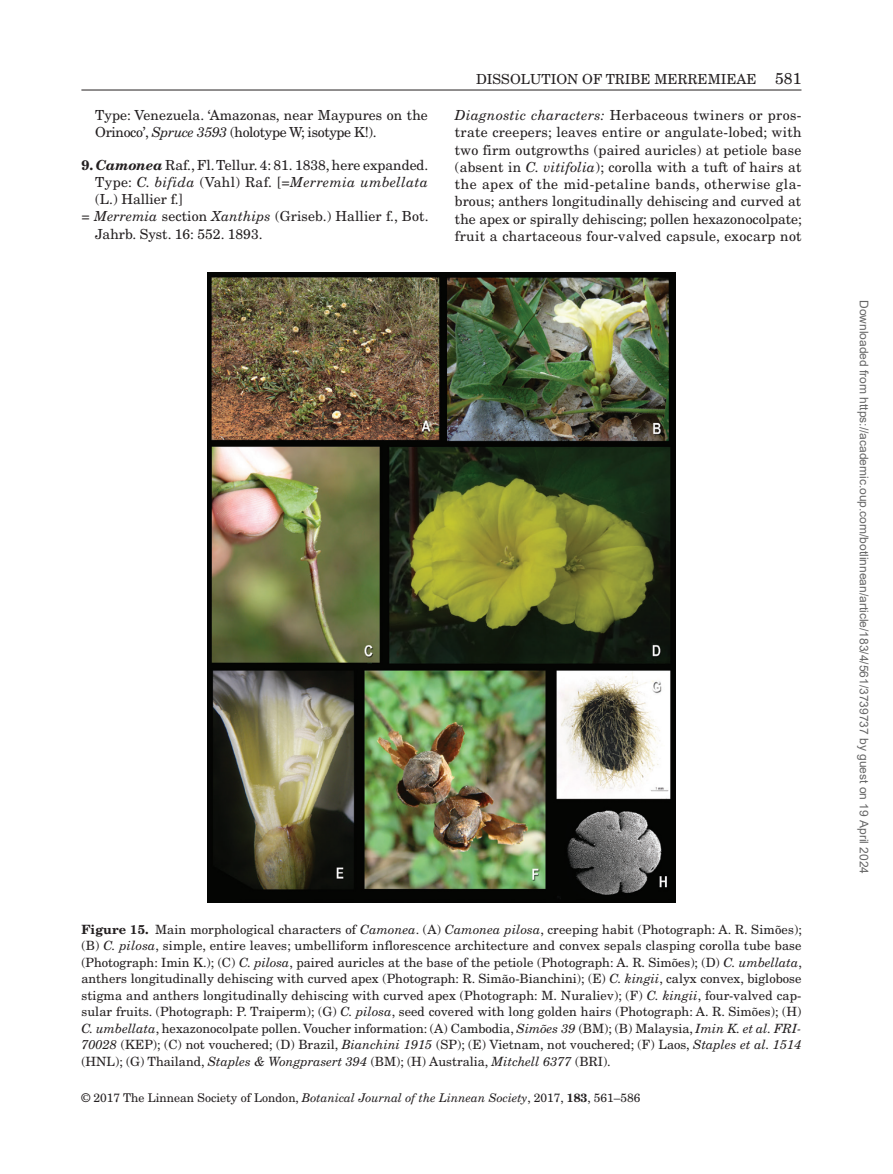
<style>
.page{position:relative;width:893px;height:1174px;background:#fff}
.page>*{position:absolute;margin:0;border:0;box-sizing:border-box;transform-origin:0 0}
.t1{font:13.8px/17.2px "New Century Schlbk";color:#231f20}
.t2{font:italic 13.8px "New Century Schlbk";letter-spacing:.025em;color:#231f20}
.t3{font:12.75px/16.5px "New Century Schlbk";color:#231f20;text-align:justify}
.t4{font:12px "Arial";color:#666}
.t5{font:12px "New Century Schlbk";color:#231f20}
.s1{font-style:italic}
.s2{font-weight:700}
.s3{font-weight:700;font-style:italic}
.s4{font-style:normal}
.s5{font-size:15.75px}
</style>
<div class="page">
<hr style="left:81px;top:90px;width:720px;height:1px;background:#231f20">
<img style="left:207px;top:273px;width:468px;height:629px">
<p class="t1" style="left:95px;top:107px;width:334px">Type: Venezuela. ‘Amazonas, near Maypures on the<br>Orinoco’, <span class="s1">Spruce 3593</span> (holotype W; isotype K!).</p>
<p class="t1" style="left:81px;top:156px;width:349px"><span class="s2">9.</span> <span class="s3">Camonea</span> Raf., Fl. Tellur. 4: 81. 1838, here expanded.</p>
<p class="t2" style="left:95px;top:174px;width:334px"><span class="s4">Type:</span> C. bifida <span class="s4">(Vahl) Raf. [=</span>Merremia umbellata</p>
<p class="t1" style="left:95px;top:191px;width:90px">(L.) Hallier f.]</p>
<p class="t1" style="left:81px;top:208px;width:349px">= <span class="s1">Merremia</span> section <span class="s1">Xanthips</span> (Griseb.) Hallier f., Bot.</p>
<p class="t1" style="left:95px;top:225px;width:169px">Jahrb. Syst. 16: 552. 1893.</p>
<p class="t1" style="left:476px;top:70px;width:327px">DISSOLUTION OF TRIBE MERREMIEAE <span class="s5">581</span></p>
<p class="t1" style="left:455px;top:107px;width:349px;text-align:justify"><span class="s1">Diagnostic characters:</span> Herbaceous twiners or pros&shy;trate creepers; leaves entire or angulate-lobed; with two firm outgrowths (paired auricles) at petiole base (absent in <span class="s1">C. vitifolia</span>); corolla with a tuft of hairs at the apex of the mid-petaline bands, otherwise gla&shy;brous; anthers longitudinally dehiscing and curved at the apex or spirally dehiscing; pollen hexazonocolpate; fruit a chartaceous four-valved capsule, exocarp not</p>
<p class="t3" style="left:81px;top:921px;width:722px"><span class="s2">Figure 15.</span> Main morphological characters of <span class="s1">Camonea</span>. (A) <span class="s1">Camonea pilosa</span>, creeping habit (Photograph: A. R. Simões); (B) <span class="s1">C. pilosa</span>, simple, entire leaves; umbelliform inflorescence architecture and convex sepals clasping corolla tube base (Photograph: Imin K.); (C) <span class="s1">C. pilosa</span>, paired auricles at the base of the petiole (Photograph: A. R. Simões); (D) <span class="s1">C. umbellata</span>, anthers longitudinally dehiscing with curved apex (Photograph: R. Simão-Bianchini); (E) <span class="s1">C. kingii</span>, calyx convex, biglobose stigma and anthers longitudinally dehiscing with curved apex (Photograph: M. Nuraliev); (F) <span class="s1">C. kingii</span>, four-valved cap&shy;sular fruits. (Photograph: P. Traiperm); (G) <span class="s1">C. pilosa</span>, seed covered with long golden hairs (Photograph: A. R. Simões); (H)<br><span class="s1">C. umbellata</span>, hexazonocolpate pollen. Voucher information: (A) Cambodia, <span class="s1">Simões 39</span> (BM); (B) Malaysia, <span class="s1">Imin K. et al. FRI-70028</span> (KEP); (C) not vouchered; (D) Brazil, <span class="s1">Bianchini 1915</span> (SP); (E) Vietnam, not vouchered; (F) Laos, <span class="s1">Staples et al. 1514 </span>(HNL); (G) Thailand, <span class="s1">Staples &amp; Wongprasert 394</span> (BM); (H) Australia, <span class="s1">Mitchell 6377</span> (BRI).</p>
<p class="t5" style="left:81px;top:1090px;width:560px">© 2017 The Linnean Society of London, <span class="s1">Botanical Journal of the Linnean Society</span>, 2017, <span class="s2">183</span>, 561–586</p>
<p class="t4" style="left:868px;top:300px;width:575px;rotate:90deg">Downloaded from https://academic.oup.com/botlinnean/article/183/4/561/3739737 by guest on 19 April 2024</p>
</div>
